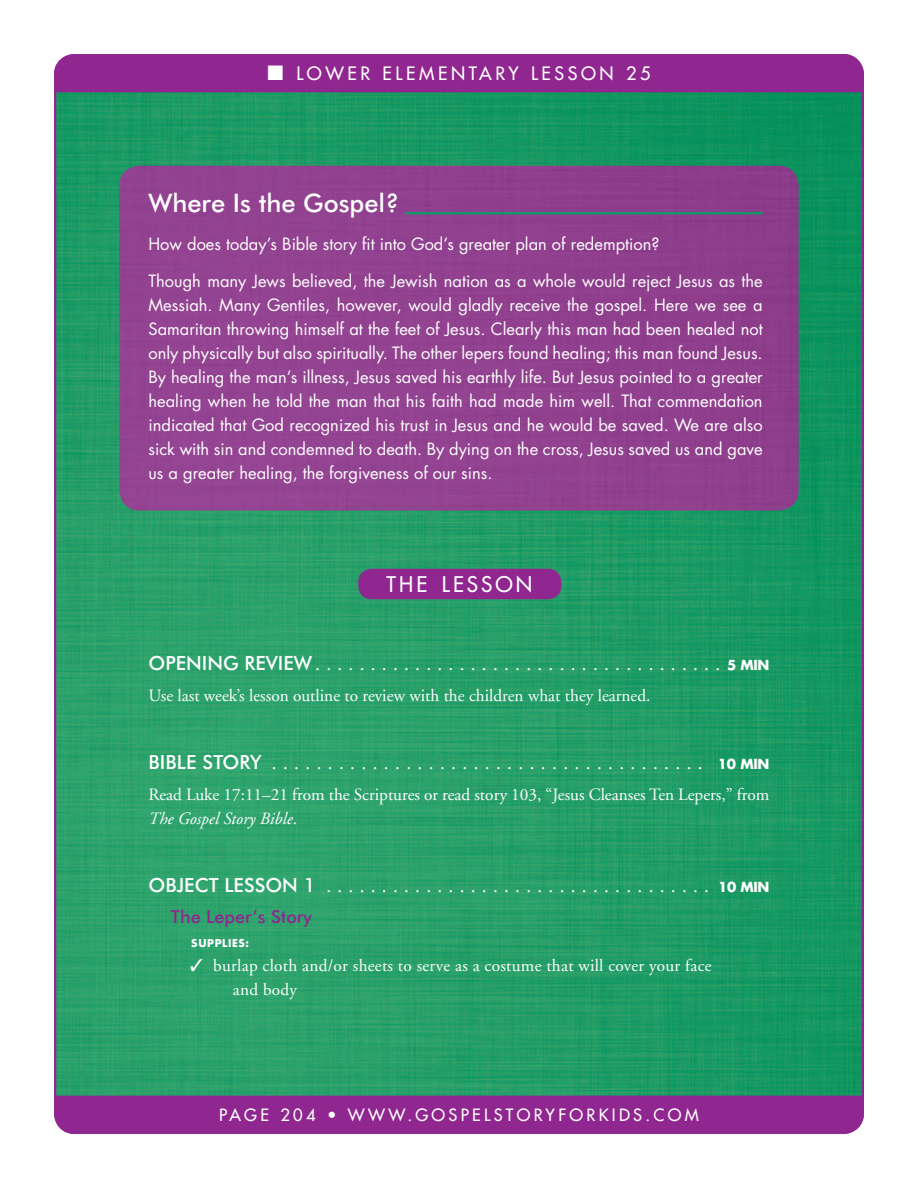
<style>
.page{position:relative;width:918px;height:1188px;background:#fff}
.page>*{position:absolute;margin:0;border:0;box-sizing:border-box;transform-origin:0 0}
.WIJ_HED{font:500 25.5px "Futura BT";color:#fff}
.Head{font:21px "Futura";letter-spacing:.145em;color:#fff}
.SUB_1{font:19.5px "Adobe Garamond";color:#fff}
.t1{font:18px "Futura";letter-spacing:.2em;color:#fff}
.LS_Subhead_2{font:500 18px "Futura BT";color:#90268f}
.TXT{font:17.25px/24px "Adobe Garamond";color:#fff}
.WIJ_Txt{font:16.5px/24px "Futura";color:#fff;text-align:justify}
.t2{font:16.5px "Futura";letter-spacing:.2em;color:#fff}
.LS_Supply_List_Inden{font:700 10.5px "Futura";letter-spacing:.06em;color:#fff}
.s1{font-family:"Futura BT";font-weight:500}
.s2{font-family:"Futura";font-weight:700;font-size:13.5px}
.s3{font-style:italic}
</style>
<div class="page">
<img style="left:57px;top:92px;width:804px;height:1004px">
<div style="left:54px;top:54px;width:810px;height:38px;background:#90268f"></div>
<div style="left:54px;top:1096px;width:810px;height:38px;background:#90268f"></div>
<div style="left:119px;top:166px;width:680px;height:345px;background:#91418f"></div>
<hr style="left:405px;top:212px;width:358px;height:2px;background:#0d9c66">
<div style="left:358px;top:569px;width:203px;height:30px;background:#90268f;border-radius:14px"></div>
<p class="t1" style="left:267px;top:62px;width:385px">■ LOWER ELEMENTARY LESSON 25</p>
<p class="WIJ_HED" style="left:148px;top:188px;width:252px">Where Is the Gospel?</p>
<p class="WIJ_Txt" style="left:148px;top:232px;width:513px">How does today’s Bible story fit into God’s greater plan of redemption?</p>
<p class="WIJ_Txt" style="left:148px;top:269px;width:616px">Though many Jews believed, the Jewish nation as a whole would reject Jesus as the Messiah. Many Gentiles, however, would gladly receive the gospel. Here we see a Samaritan throwing himself at the feet of Jesus. Clearly this man had been healed not only physically but also spiritually. The other lepers found healing; this man found Jesus.<br>By healing the man’s illness, Jesus saved his earthly life. But Jesus pointed to a greater healing when he told the man that his faith had made him well. That commendation indicated that God recognized his trust in Jesus and he would be saved. We are also sick with sin and condemned to death. By dying on the cross, Jesus saved us and gave us a greater healing, the forgiveness of our sins.</p>
<p class="Head" style="left:387px;top:571px;width:147px">THE LESSON</p>
<p class="SUB_1" style="left:148px;top:654px;width:623px"><span class="s1">OPENING REVIEW</span>..................................... <span class="s2">5 MIN</span></p>
<p class="TXT" style="left:148px;top:684px;width:504px">Use last week’s lesson outline to review with the children what they learned.</p>
<p class="SUB_1" style="left:148px;top:753px;width:623px"><span class="s1">BIBLE STORY</span> ....................................... <span class="s2">10 MIN</span></p>
<p class="TXT" style="left:148px;top:783px;width:622px">Read Luke 17:11–21 from the Scriptures or read story 103, “Jesus Cleanses Ten Lepers,” from<br><span class="s3">The Gospel Story Bible</span>.</p>
<p class="SUB_1" style="left:148px;top:876px;width:623px"><span class="s1">OBJECT LESSON 1</span> ................................... <span class="s2">10 MIN</span></p>
<p class="LS_Subhead_2" style="left:171px;top:906px;width:143px">The Leper’s Story</p>
<p class="LS_Supply_List_Inden" style="left:191px;top:936px;width:60px">SUPPLIES:</p>
<p class="TXT" style="left:233px;top:954px;width:480px;text-indent:-43px">✓ burlap cloth and/or sheets to serve as a costume that will cover your face and body</p>
<p class="t2" style="left:219px;top:1105px;width:481px">PAGE 204 • WWW.GOSPELSTORYFORKIDS.COM</p>
</div>
